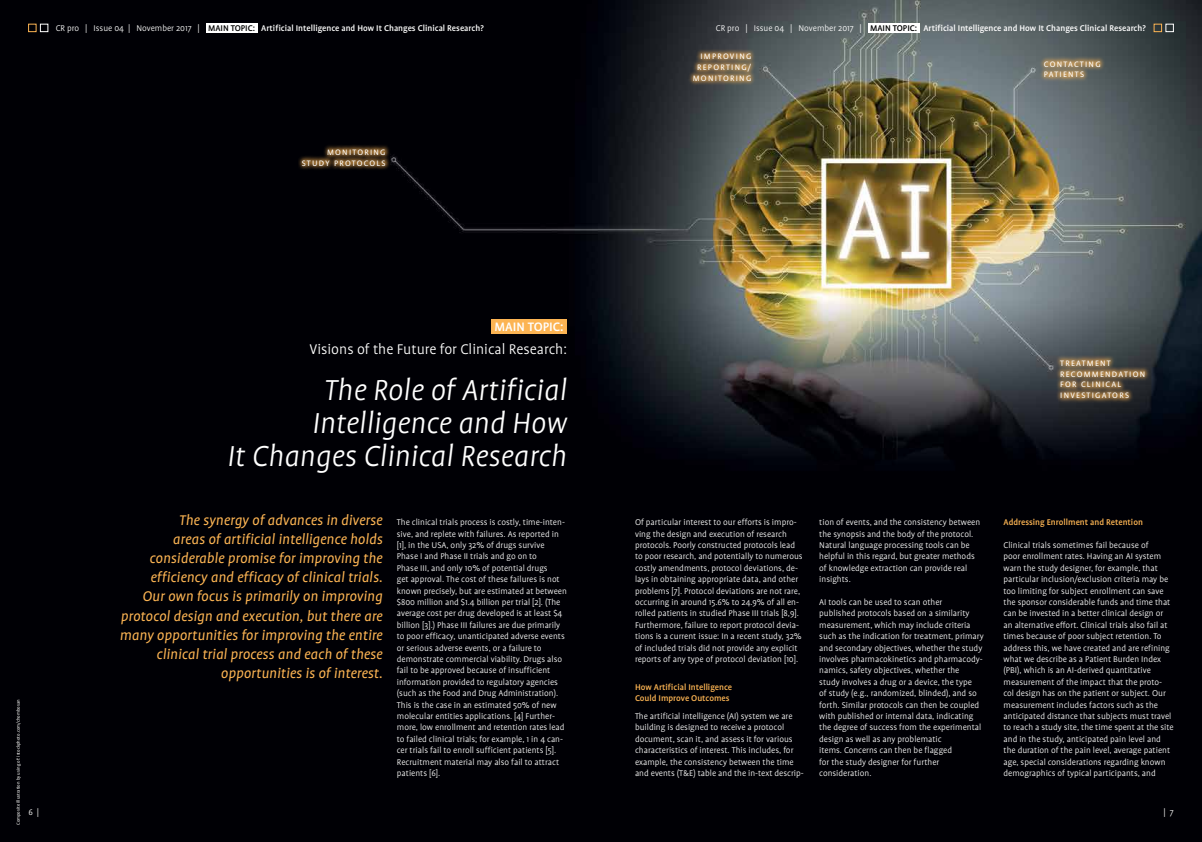
<style>
.page{position:relative;width:1202px;height:842px;background:#fff}
.page>*{position:absolute;margin:0;border:0;box-sizing:border-box;transform-origin:0 0}
.t1{font:italic 300 33px/33px "Profile";color:#fff;text-align:right}
.t2{font:italic 16px/19.2px "Profile";color:#fcb453;text-align:right}
.t3{font:300 16px "Profile";color:#fff}
.t4{font:500 14px "Profile";color:#fff}
.t5{font:300 9.5px/11.4px "Profile";color:#fff}
.t6{font:500 9.5px "Profile";color:#fff}
.t7{font:500 9.5px/11.4px "Profile";color:#fcb453}
.t8{font:9px/10.8px "Profile";letter-spacing:.14em;color:#fff;text-align:right}
.t9{font:5px "Profile";color:#fff}
.s1{font-weight:300}
.s2{color:#000}
</style>
<div class="page">
<img style="left:0;top:0;width:1202px;height:842px">
<div style="left:28px;top:24px;width:8px;height:8px;border:1px solid #fcb453"></div>
<div style="left:40px;top:24px;width:8px;height:8px;border:1px solid #fff"></div>
<div style="left:206px;top:23px;width:51px;height:10px;background:#fff"></div>
<div style="left:868px;top:23px;width:51px;height:10px;background:#fff"></div>
<div style="left:1154px;top:24px;width:8px;height:8px;border:1px solid #fcb453"></div>
<div style="left:1166px;top:24px;width:8px;height:8px;border:1px solid #fff"></div>
<div style="left:297px;top:144px;width:93px;height:27px;background:#fcb453;opacity:.75"></div>
<div style="left:1039px;top:56px;width:66px;height:27px;background:#fcb453;opacity:.75"></div>
<div style="left:1055px;top:355px;width:95px;height:49px;background:#fcb453;opacity:.75"></div>
<div style="left:688px;top:49px;width:68px;height:37px;background:#fcb453;opacity:.75"></div>
<div style="left:491px;top:319px;width:76px;height:14px;background:#fcb453"></div>
<p class="t6" style="left:56px;top:23px;width:429px"><span class="s1">CR pro | Issue 04 | November 2017 |</span> <span class="s2">main topic:</span> Artificial Intelligence and How It Changes Clinical Research?</p>
<p class="t6" style="left:716px;top:23px;width:431px"><span class="s1">CR pro | Issue 04 | November 2017 |</span> <span class="s2">main topic:</span> Artificial Intelligence and How It Changes Clinical Research?</p>
<p class="t8" style="left:302px;top:147px;width:85px">MONITORING<br>STUDY PROTOCOLS</p>
<p class="t8" style="left:693px;top:51px;width:60px">IMPROVING<br>REPORTING/<br>MONITORING</p>
<p class="t8" style="left:1044px;top:58px;width:58px;text-align:left">CONTACTING<br>PATIENTS</p>
<h3 class="t4" style="left:494px;top:319px;width:71px">main Topic:</h3>
<h2 class="t3" style="left:309px;top:341px;width:259px">Visions of the Future for Clinical Research:</h2>
<h1 class="t1" style="left:227px;top:374px;width:341px">The Role of Artificial<br>Intelligence and How<br>It Changes Clinical Research</h1>
<p class="t8" style="left:1060px;top:358px;width:87px;text-align:left">TREATMENT<br>RECOMMENDATION<br>FOR CLINICAL<br>INVESTIGATORS</p>
<p class="t9" style="left:16px;top:825px;width:127px;rotate:-90deg">Composite illustration by using of: istockphoto.com/chombosan</p>
<p class="t2" style="left:120px;top:510px;width:264px">The synergy of advances in diverse<br>areas of artificial intelligence holds considerable promise for improving the efficiency and efficacy of clinical trials.<br>Our own focus is primarily on improving protocol design and execution, but there are many opportunities for improving the entire clinical trial process and each of these opportunities is of interest.</p>
<p class="t5" style="left:397px;top:517px;width:172px">The clinical trials process is costly, time-inten&shy;sive, and replete with failures. As reported in [1], in the USA, only 32% of drugs survive Phase I and Phase II trials and go on to<br>Phase III, and only 10% of potential drugs<br>get approval. The cost of these failures is not known precisely, but are estimated at between $800 million and $1.4 billion per trial [2]. (The average cost per drug developed is at least $4 billion [3].) Phase III failures are due primarily to poor efficacy, unanticipated adverse events or serious adverse events, or a failure to demonstrate commercial viability. Drugs also fail to be approved because of insufficient information provided to regulatory agencies (such as the Food and Drug Administration).<br>This is the case in an estimated 50% of new molecular entities applications. [4] Further&shy;more, low enrollment and retention rates lead to failed clinical trials; for example, 1 in 4 can&shy;cer trials fail to enroll sufficient patients [5].<br>Recruitment material may also fail to attract patients [6].</p>
<p class="t5" style="left:635px;top:517px;width:169px">Of particular interest to our efforts is impro&shy;ving the design and execution of research protocols. Poorly constructed protocols lead to poor research, and potentially to numerous costly amendments, protocol deviations, de&shy;lays in obtaining appropriate data, and other problems [7]. Protocol deviations are not rare, occurring in around 15.6% to 24.9% of all en&shy;rolled patients in studied Phase III trials [8,9].<br>Furthermore, failure to report protocol devia&shy;tions is a current issue: In a recent study, 32% of included trials did not provide any explicit reports of any type of protocol deviation [10].</p>
<p class="t7" style="left:635px;top:681px;width:99px">How Artificial Intelligence<br>Could Improve Outcomes</p>
<p class="t5" style="left:635px;top:710px;width:170px">The artificial intelligence (AI) system we are building is designed to receive a protocol document, scan it, and assess it for various characteristics of interest. This includes, for example, the consistency between the time and events (T&amp;E) table and the in-text descrip-</p>
<p class="t5" style="left:819px;top:517px;width:162px">tion of events, and the consistency between the synopsis and the body of the protocol.<br>Natural language processing tools can be helpful in this regard, but greater methods of knowledge extraction can provide real insights.</p>
<p class="t5" style="left:819px;top:596px;width:166px">AI tools can be used to scan other<br>published protocols based on a similarity measurement, which may include criteria such as the indication for treatment, primary and secondary objectives, whether the study involves pharmacokinetics and pharmacody&shy;namics, safety objectives, whether the<br>study involves a drug or a device, the type<br>of study (e.g., randomized, blinded), and so forth. Similar protocols can then be coupled with published or internal data, indicating the degree of success from the experimental design as well as any problematic<br>items. Concerns can then be flagged<br>for the study designer for further consideration.</p>
<p class="t7" style="left:1003px;top:516px;width:141px">Addressing Enrollment and Retention</p>
<p class="t5" style="left:1003px;top:539px;width:172px">Clinical trials sometimes fail because of<br>poor enrollment rates. Having an AI system warn the study designer, for example, that particular inclusion/exclusion criteria may be too limiting for subject enrollment can save the sponsor considerable funds and time that can be invested in a better clinical design or an alternative effort. Clinical trials also fail at times because of poor subject retention. To address this, we have created and are refining what we describe as a Patient Burden Index (PBI), which is an AI-derived quantitative measurement of the impact that the proto&shy;col design has on the patient or subject. Our measurement includes factors such as the anticipated distance that subjects must travel to reach a study site, the time spent at the site and in the study, anticipated pain level and the duration of the pain level, average patient age, special considerations regarding known demographics of typical participants, and</p>
<p class="t5" style="left:28px;top:807px;width:12px">6 |</p>
<p class="t5" style="left:1163px;top:807px;width:12px">| 7</p>
</div>
